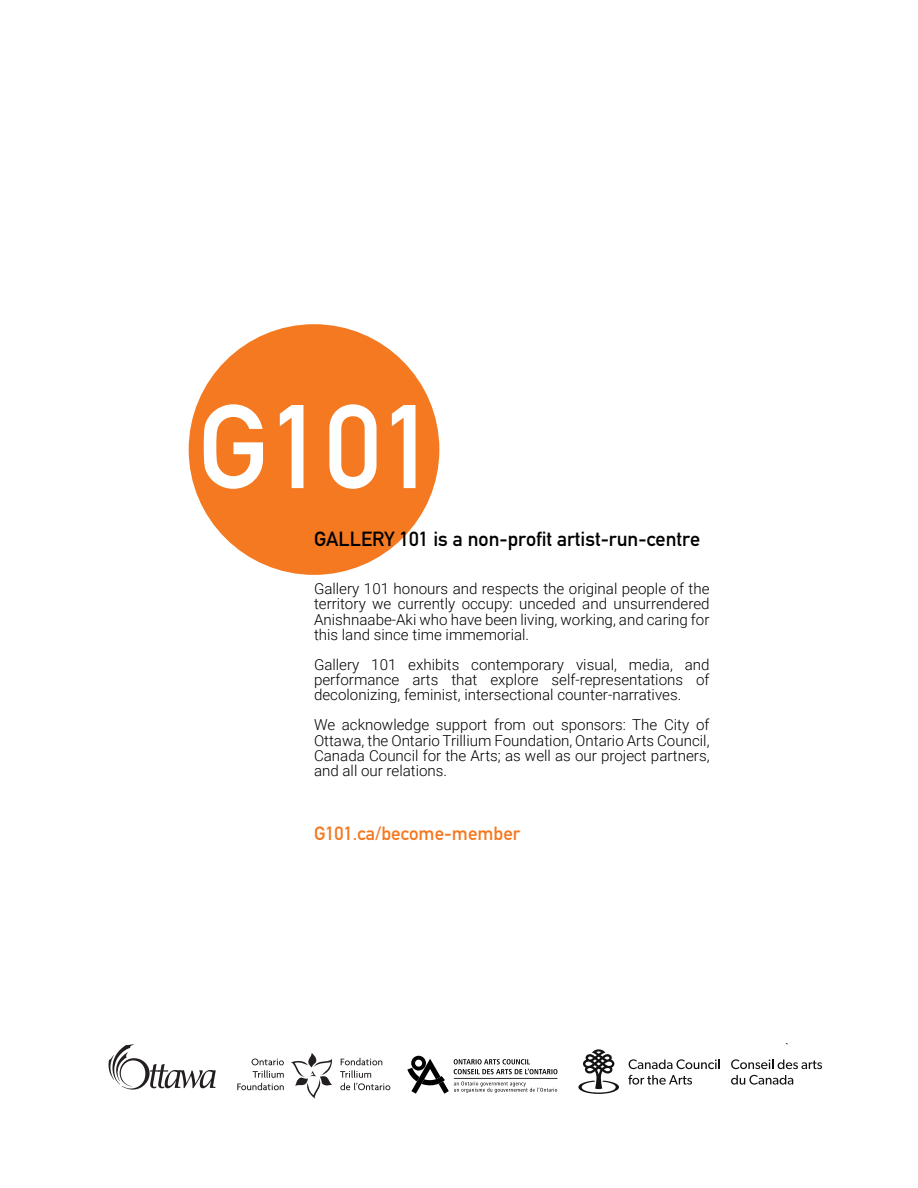
<style>
.page{position:relative;width:918px;height:1188px;background:#fff}
.page>*{position:absolute;margin:0;border:0;box-sizing:border-box;transform-origin:0 0}
.t1{font:116.7px "DIN Mittelschrift Alternate";color:#fff}
.t2{font:20.25px "DIN Mittelschrift Alternate";color:#000}
.t3{font:18.9px "DIN Mittelschrift";color:#f47920}
.t4{font:300 15.15px/15.1px "Roboto";color:#000;text-align:justify}
</style>
<div class="page">
<svg style="left:407px;top:1056px;width:150px;height:38px"></svg>
<svg style="left:291px;top:1053px;width:41px;height:46px"></svg>
<svg style="left:237px;top:1059px;width:47px;height:31px"></svg>
<svg style="left:340px;top:1058px;width:50px;height:32px"></svg>
<svg style="left:108px;top:1044px;width:108px;height:46px"></svg>
<svg style="left:731px;top:1059px;width:91px;height:10px"></svg>
<svg style="left:731px;top:1075px;width:62px;height:10px"></svg>
<svg style="left:629px;top:1059px;width:91px;height:10px"></svg>
<svg style="left:628px;top:1075px;width:64px;height:10px"></svg>
<svg style="left:578px;top:1049px;width:41px;height:45px"></svg>
<div style="left:189px;top:324px;width:250px;height:251px;background:#f47920;border-radius:50%"></div>
<h1 class="t1" style="left:198px;top:405px;width:241px">G101</h1>
<h2 class="t2" style="left:314px;top:532px;width:388px">GALLERY 101 is a non-profit artist-run-centre</h2>
<p class="t4" style="left:314px;top:583px;width:397px">Gallery 101 honours and respects the original people of the territory we currently occupy: unceded and unsurrendered Anishnaabe-Aki who have been living, working, and caring for this land since time immemorial.</p>
<p class="t4" style="left:314px;top:659px;width:397px">Gallery 101 exhibits contemporary visual, media, and performance arts that explore self-representations of decolonizing, feminist, intersectional counter-narratives.</p>
<p class="t4" style="left:314px;top:719px;width:397px">We acknowledge support from out sponsors: The City of Ottawa, the Ontario Trillium Foundation, Ontario Arts Council, Canada Council for the Arts; as well as our project partners, and all our relations.</p>
<p class="t3" style="left:314px;top:827px;width:208px">G101.ca/become-member</p>
</div>
